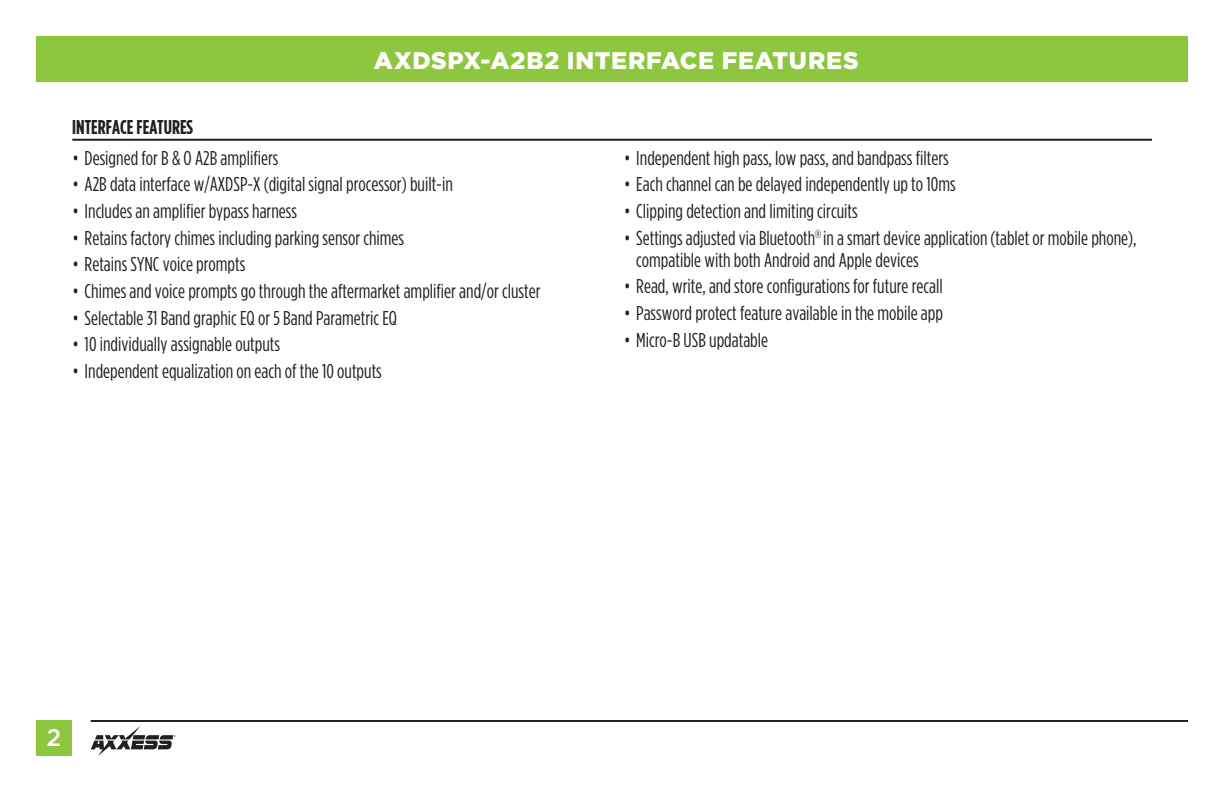
<style>
.page{position:relative;width:1224px;height:792px;background:#fff}
.page>*{position:absolute;margin:0;border:0;box-sizing:border-box;transform-origin:0 0}
.t1{font:900 24px "Gotham";letter-spacing:.035em;color:#fff}
.t2{font:500 24px "Gotham";color:#fff}
.t3{font:20px/22px "Gotham Condensed";color:#231f20}
.t4{font:700 20px "Gotham Condensed";color:#231f20}
</style>
<div class="page">
<div style="left:36px;top:36px;width:1152px;height:45px;background:#8dc73f"></div>
<div style="left:36px;top:720px;width:36px;height:36px;background:#8dc73f"></div>
<hr style="left:91px;top:720px;width:1097px;height:2px;background:#231f20">
<svg style="left:91px;top:726px;width:85px;height:30px"></svg>
<hr style="left:72px;top:139px;width:1080px;height:2px;background:#231f20">
<p class="t1" style="left:374px;top:47px;width:486px">AXDSPX-A2B2 INTERFACE FEATURES</p>
<p class="t4" style="left:72px;top:116px;width:122px">INTERFACE FEATURES</p>
<p class="t3" style="left:73px;top:146px;width:207px">• Designed for B &amp; O A2B amplifiers</p>
<p class="t3" style="left:73px;top:173px;width:382px">• A2B data interface w/AXDSP-X (digital signal processor) built-in</p>
<p class="t3" style="left:73px;top:200px;width:226px">• Includes an amplifier bypass harness</p>
<p class="t3" style="left:73px;top:226px;width:333px">• Retains factory chimes including parking sensor chimes</p>
<p class="t3" style="left:73px;top:253px;width:174px">• Retains SYNC voice prompts</p>
<p class="t3" style="left:73px;top:280px;width:469px">• Chimes and voice prompts go through the aftermarket amplifier and/or cluster</p>
<p class="t3" style="left:73px;top:306px;width:326px">• Selectable 31 Band graphic EQ or 5 Band Parametric EQ</p>
<p class="t3" style="left:73px;top:333px;width:209px">• 10 individually assignable outputs</p>
<p class="t3" style="left:73px;top:360px;width:311px">• Independent equalization on each of the 10 outputs</p>
<p class="t3" style="left:624px;top:146px;width:326px">• Independent high pass, low pass, and bandpass filters</p>
<p class="t3" style="left:624px;top:173px;width:333px">• Each channel can be delayed independently up to 10ms</p>
<p class="t3" style="left:624px;top:200px;width:235px">• Clipping detection and limiting circuits</p>
<p class="t3" style="left:636px;top:226px;width:502px;text-indent:-12px">• Settings adjusted via Bluetooth<sup>®</sup> in a smart device application (tablet or mobile phone), compatible with both Android and Apple devices</p>
<p class="t3" style="left:624px;top:275px;width:320px">• Read, write, and store configurations for future recall</p>
<p class="t3" style="left:624px;top:302px;width:320px">• Password protect feature available in the mobile app</p>
<p class="t3" style="left:624px;top:328px;width:145px">• Micro-B USB updatable</p>
<p class="t2" style="left:47px;top:723px;width:16px">2</p>
</div>
